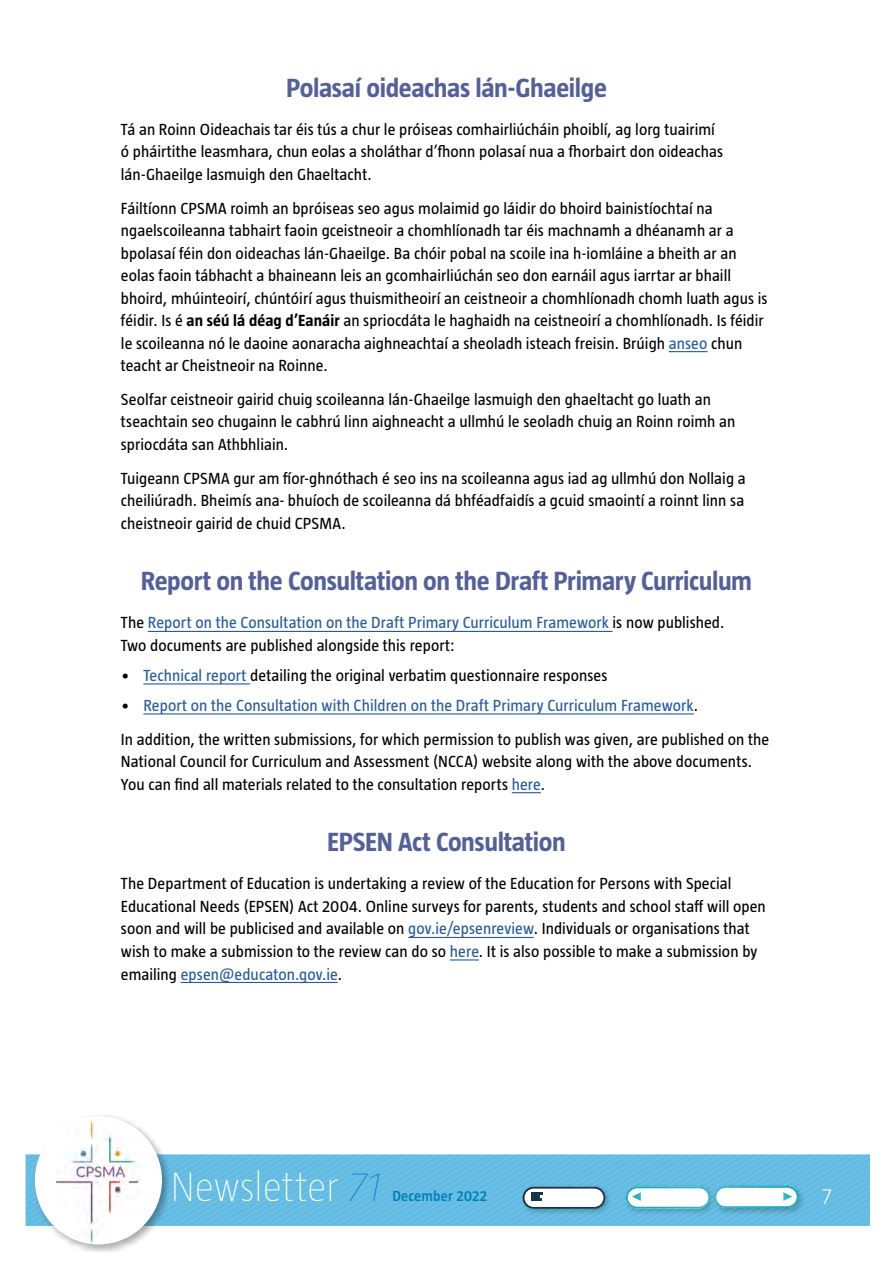
<style>
.page{position:relative;width:893px;height:1263px;background:#fff}
.page>*{position:absolute;margin:0;border:0;box-sizing:border-box;transform-origin:0 0}
.t1{font:200 42px "Taz";letter-spacing:-.005em;color:#fff}
.t2{font:700 27px "Taz";letter-spacing:-.015em;color:#546199}
.t3{font:300 22.5px "Taz";color:#fff}
.t4{font:16.5px/22.5px "Taz";letter-spacing:.005em;color:#000}
.t5{font:600 15px "Taz";letter-spacing:.01em;color:#007fb3}
.s1{font-weight:700}
.s2{color:#275b9b}
.s3{font-family:"Taz H21";font-weight:400;font-style:italic;color:#007fb3}
</style>
<div class="page">
<svg style="left:25px;top:1154px;width:845px;height:72px;fill:#63bbe3"></svg>
<img style="left:519px;top:1182px;width:94px;height:35px">
<img style="left:622px;top:1182px;width:88px;height:35px">
<img style="left:718px;top:1182px;width:89px;height:35px">
<img style="left:710px;top:1182px;width:8px;height:35px">
<svg style="left:523px;top:1187px;width:82px;height:22px"></svg>
<svg style="left:626px;top:1186px;width:173px;height:22px"></svg>
<div style="left:32px;top:1114px;width:140px;height:141px;background:#000;opacity:.33"></div>
<div style="left:35px;top:1116px;width:127px;height:128px;background:#fff;border-radius:50%"></div>
<img style="left:56px;top:1120px;width:85px;height:123px">
<hr style="left:669px;top:351px;width:38px;height:1px;background:#275b9b">
<hr style="left:148px;top:631px;width:465px;height:1px;background:#275b9b">
<hr style="left:143px;top:683px;width:107px;height:1px;background:#275b9b">
<hr style="left:143px;top:713px;width:551px;height:1px;background:#275b9b">
<svg style="left:512px;top:792px;width:29px;height:1px"></svg>
<hr style="left:408px;top:937px;width:126px;height:1px;background:#275b9b">
<svg style="left:450px;top:959px;width:29px;height:1px"></svg>
<hr style="left:181px;top:982px;width:157px;height:1px;background:#275b9b">
<h2 class="t2" style="left:286px;top:72px;width:322px">Polasaí oideachas lán-Ghaeilge</h2>
<p class="t4" style="left:121px;top:118px;width:604px">Tá an Roinn Oideachais tar éis tús a chur le próiseas comhairliúcháin phoiblí, ag lorg tuairimí ó pháirtithe leasmhara, chun eolas a sholáthar d’fhonn polasaí nua a fhorbairt don oideachas lán-Ghaeilge lasmuigh den Ghaeltacht.</p>
<p class="t4" style="left:121px;top:197px;width:648px">Fáiltíonn CPSMA roimh an bpróiseas seo agus molaimid go láidir do bhoird bainistíochtaí na ngaelscoileanna tabhairt faoin gceistneoir a chomhlíonadh tar éis machnamh a dhéanamh ar a bpolasaí féin don oideachas lán-Ghaeilge. Ba chóir pobal na scoile ina h-iomláine a bheith ar an eolas faoin tábhacht a bhaineann leis an gcomhairliúchán seo don earnáil agus iarrtar ar bhaill bhoird, mhúinteoirí, chúntóirí agus thuismitheoirí an ceistneoir a chomhlíonadh chomh luath agus is féidir. Is é <span class="s1">an séú lá déag d’Eanáir</span> an spriocdáta le haghaidh na ceistneoirí a chomhlíonadh. Is féidir le scoileanna nó le daoine aonaracha aighneachtaí a sheoladh isteach freisin. Brúigh <span class="s2">anseo</span> chun teacht ar Cheistneoir na Roinne.</p>
<p class="t4" style="left:121px;top:388px;width:616px">Seolfar ceistneoir gairid chuig scoileanna lán-Ghaeilge lasmuigh den ghaeltacht go luath an tseachtain seo chugainn le cabhrú linn aighneacht a ullmhú le seoladh chuig an Roinn roimh an spriocdáta san Athbhliain.</p>
<p class="t4" style="left:121px;top:467px;width:626px;text-align:justify">Tuigeann CPSMA gur am fíor-ghnóthach é seo ins na scoileanna agus iad ag ullmhú don Nollaig a cheiliúradh. Bheimís ana- bhuíoch de scoileanna dá bhféadfaidís a gcuid smaointí a roinnt linn sa cheistneoir gairid de chuid CPSMA.</p>
<h2 class="t2" style="left:141px;top:566px;width:613px">Report on the Consultation on the Draft Primary Curriculum</h2>
<p class="t4" style="left:121px;top:611px;width:605px">The <span class="s2">Report on the Consultation on the Draft Primary Curriculum Framework</span> is now published.<br>Two documents are published alongside this report:</p>
<p class="t4" style="left:121px;top:664px;width:488px">• <span class="s2">Technical report</span> detailing the original verbatim questionnaire responses</p>
<p class="t4" style="left:121px;top:688px;width:650px;line-height:33.8px">• <span class="s2">Report on the Consultation with Children on the Draft Primary Curriculum Framework</span>.<br>In addition, the written submissions, for which permission to publish was given, are published on the</p>
<p class="t4" style="left:121px;top:750px;width:633px">National Council for Curriculum and Assessment (NCCA) website along with the above documents.<br>You can find all materials related to the consultation reports <span class="s2">here</span>.</p>
<h2 class="t2" style="left:327px;top:827px;width:240px">EPSEN Act Consultation</h2>
<p class="t4" style="left:121px;top:872px;width:646px">The Department of Education is undertaking a review of the Education for Persons with Special Educational Needs (EPSEN) Act 2004. Online surveys for parents, students and school staff will open soon and will be publicised and available on <span class="s2">gov.ie/epsenreview</span>. Individuals or organisations that wish to make a submission to the review can do so <span class="s2">here</span>. It is also possible to make a submission by emailing <span class="s2">epsen@educaton.gov.ie</span>.</p>
<h1 class="t1" style="left:170px;top:1163px;width:212px">Newsletter <span class="s3">71</span></h1>
<p class="t5" style="left:392px;top:1187px;width:96px">December 2022</p>
<h3 class="t3" style="left:822px;top:1184px;width:12px">7</h3>
</div>
